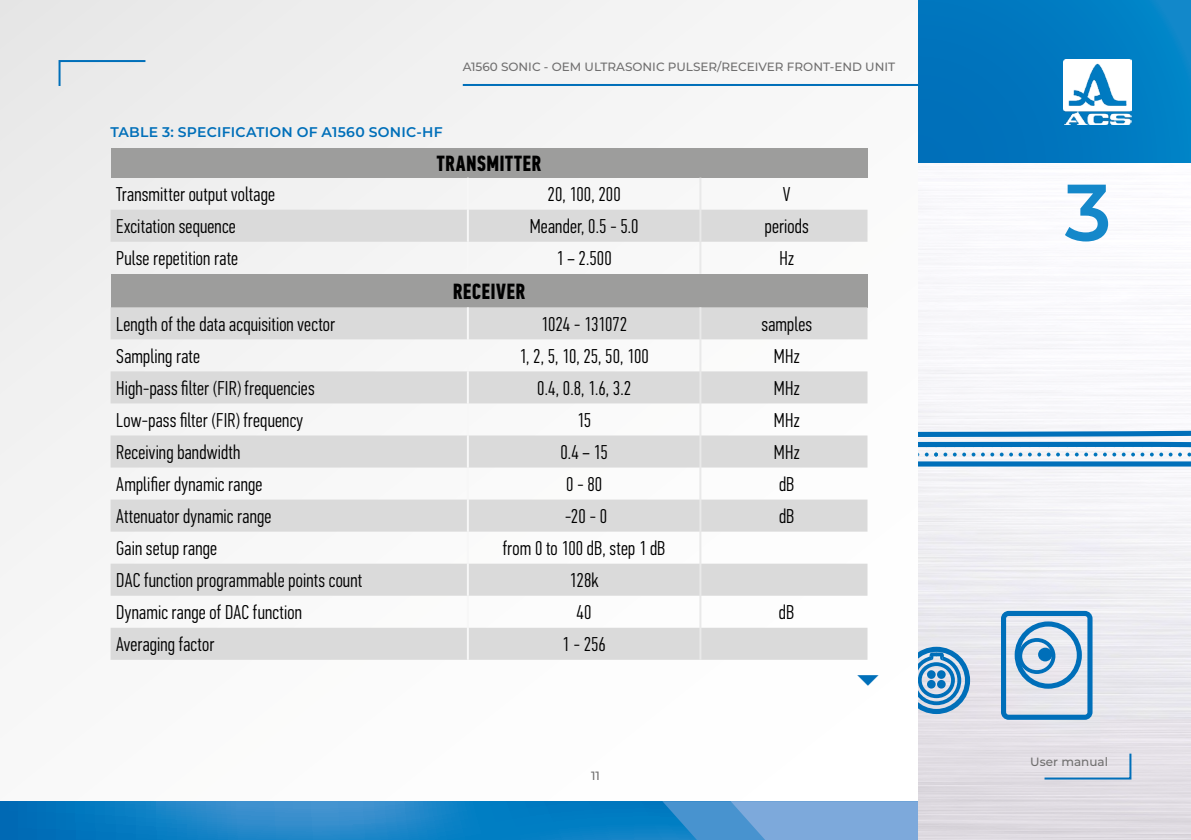
<style>
.page{position:relative;width:1191px;height:840px;background:#fff}
.page>*{position:absolute;margin:0;border:0;box-sizing:border-box;transform-origin:0 0}
.t1{font:600 80px "Montserrat";color:#1488ca}
.t2{font:300 30px "PF Din Text Comp Pro";color:#006fb9}
.t3{font:700 22px "PF Din Text Comp Pro";letter-spacing:.02em;color:#000}
.t4{font:300 20px "PF Din Text Comp Pro";letter-spacing:.005em;color:#000}
.t5{font:600 14px "Montserrat";letter-spacing:.02em;color:#006fb9}
.t6{font:500 12px "Montserrat";color:#706f6f}
</style>
<div class="page">
<div style="left:0;top:0;width:1191px;height:839px;background:#f8f7f8"></div>
<svg style="left:1px;top:801px;width:661px;height:38px"></svg>
<svg style="left:662px;top:801px;width:256px;height:38px"></svg>
<hr style="left:0;top:800px;width:1px;height:39px;background:#0069b4">
<hr style="left:463px;top:84px;width:584px;height:2px;background:#006fb9">
<div style="left:918px;top:0;width:273px;height:163px;background:linear-gradient(to right,#006eb9,#0485c8)"></div>
<svg style="left:58px;top:59px;width:89px;height:29px"></svg>
<img style="left:1063px;top:60px;width:68px;height:64px">
<div style="left:111px;top:148px;width:756px;height:29px;background:#9d9d9c"></div>
<div style="left:111px;top:209px;width:756px;height:32px;background:#dadada"></div>
<div style="left:111px;top:273px;width:756px;height:34px;background:#9d9d9c"></div>
<svg style="left:111px;top:307px;width:756px;height:352px;fill:#dadada"></svg>
<hr style="left:467px;top:177px;width:2px;height:32px;background:#fff">
<hr style="left:699px;top:177px;width:2px;height:32px;background:#fff">
<hr style="left:467px;top:209px;width:2px;height:32px;background:#fff">
<hr style="left:699px;top:209px;width:2px;height:32px;background:#fff">
<hr style="left:467px;top:241px;width:2px;height:32px;background:#fff">
<hr style="left:699px;top:241px;width:2px;height:32px;background:#fff">
<hr style="left:467px;top:307px;width:2px;height:32px;background:#fff">
<hr style="left:699px;top:307px;width:2px;height:32px;background:#fff">
<hr style="left:467px;top:339px;width:2px;height:32px;background:#fff">
<hr style="left:699px;top:339px;width:2px;height:32px;background:#fff">
<hr style="left:467px;top:371px;width:2px;height:32px;background:#fff">
<hr style="left:699px;top:371px;width:2px;height:32px;background:#fff">
<hr style="left:467px;top:403px;width:2px;height:32px;background:#fff">
<hr style="left:699px;top:403px;width:2px;height:32px;background:#fff">
<hr style="left:467px;top:435px;width:2px;height:32px;background:#fff">
<hr style="left:699px;top:435px;width:2px;height:32px;background:#fff">
<hr style="left:467px;top:467px;width:2px;height:32px;background:#fff">
<hr style="left:699px;top:467px;width:2px;height:32px;background:#fff">
<hr style="left:467px;top:499px;width:2px;height:32px;background:#fff">
<hr style="left:699px;top:499px;width:2px;height:32px;background:#fff">
<hr style="left:467px;top:531px;width:2px;height:32px;background:#fff">
<hr style="left:699px;top:531px;width:2px;height:32px;background:#fff">
<hr style="left:467px;top:563px;width:2px;height:32px;background:#fff">
<hr style="left:699px;top:563px;width:2px;height:32px;background:#fff">
<hr style="left:467px;top:595px;width:2px;height:32px;background:#fff">
<hr style="left:699px;top:595px;width:2px;height:32px;background:#fff">
<hr style="left:467px;top:627px;width:2px;height:32px;background:#fff">
<hr style="left:699px;top:627px;width:2px;height:32px;background:#fff">
<svg style="left:918px;top:430px;width:273px;height:7px;fill:#006fb9"></svg>
<svg style="left:918px;top:487px;width:273px;height:352px;fill:#eae8ed"></svg>
<svg style="left:918px;top:646px;width:52px;height:67px"></svg>
<svg style="left:1001px;top:610px;width:91px;height:109px"></svg>
<div style="left:1038px;top:647px;width:14px;height:14px;background:#006fb9;border-radius:50%"></div>
<svg style="left:918px;top:441px;width:273px;height:40px"></svg>
<p class="t6" style="left:463px;top:59px;width:434px">A1560 SONIC - OEM ULTRASONIC PULSER/RECEIVER FRONT-END UNIT</p>
<p class="t5" style="left:111px;top:122px;width:334px">TABLE 3: SPECIFICATION OF A1560 SONIC-HF</p>
<p class="t3" style="left:437px;top:150px;width:106px">TRANSMITTER</p>
<p class="t4" style="left:116px;top:183px;width:160px">Transmitter output voltage</p>
<p class="t4" style="left:547px;top:183px;width:75px">20, 100, 200</p>
<p class="t4" style="left:783px;top:183px;width:9px">V</p>
<p class="t4" style="left:116px;top:215px;width:121px">Excitation sequence</p>
<p class="t4" style="left:530px;top:215px;width:110px">Meander, 0.5 - 5.0</p>
<p class="t4" style="left:765px;top:215px;width:45px">periods</p>
<p class="t4" style="left:116px;top:247px;width:124px">Pulse repetition rate</p>
<p class="t4" style="left:556px;top:247px;width:57px">1 – 2.500</p>
<p class="t4" style="left:779px;top:247px;width:16px">Hz</p>
<p class="t3" style="left:453px;top:278px;width:74px">RECEIVER</p>
<p class="t4" style="left:116px;top:312px;width:220px">Length of the data acquisition vector</p>
<p class="t4" style="left:541px;top:312px;width:88px">1024 - 131072</p>
<p class="t4" style="left:761px;top:312px;width:52px">samples</p>
<p class="t4" style="left:116px;top:344px;width:85px">Sampling rate</p>
<p class="t4" style="left:519px;top:344px;width:131px">1, 2, 5, 10, 25, 50, 100</p>
<p class="t4" style="left:774px;top:344px;width:27px">MHz</p>
<p class="t4" style="left:116px;top:376px;width:200px">High-pass filter (FIR) frequencies</p>
<p class="t4" style="left:537px;top:376px;width:95px">0.4, 0.8, 1.6, 3.2</p>
<p class="t4" style="left:774px;top:376px;width:27px">MHz</p>
<p class="t4" style="left:116px;top:408px;width:188px">Low-pass filter (FIR) frequency</p>
<p class="t4" style="left:577px;top:408px;width:16px">15</p>
<p class="t4" style="left:774px;top:408px;width:27px">MHz</p>
<p class="t4" style="left:116px;top:440px;width:126px">Receiving bandwidth</p>
<p class="t4" style="left:560px;top:440px;width:49px">0.4 – 15</p>
<p class="t4" style="left:774px;top:440px;width:27px">MHz</p>
<p class="t4" style="left:116px;top:472px;width:148px">Amplifier dynamic range</p>
<p class="t4" style="left:566px;top:472px;width:38px">0 - 80</p>
<p class="t4" style="left:779px;top:472px;width:17px">dB</p>
<p class="t4" style="left:116px;top:504px;width:157px">Attenuator dynamic range</p>
<p class="t4" style="left:565px;top:504px;width:44px">-20 - 0</p>
<p class="t4" style="left:779px;top:504px;width:17px">dB</p>
<p class="t4" style="left:116px;top:536px;width:102px">Gain setup range</p>
<p class="t4" style="left:503px;top:536px;width:164px">from 0 to 100 dB, step 1 dB</p>
<p class="t4" style="left:116px;top:568px;width:248px">DAC function programmable points count</p>
<p class="t4" style="left:569px;top:568px;width:31px">128k</p>
<p class="t4" style="left:116px;top:600px;width:187px">Dynamic range of DAC function</p>
<p class="t4" style="left:576px;top:600px;width:17px">40</p>
<p class="t4" style="left:779px;top:600px;width:17px">dB</p>
<p class="t4" style="left:116px;top:632px;width:100px">Averaging factor</p>
<p class="t4" style="left:562px;top:632px;width:45px">1 - 256</p>
<p class="t6" style="left:591px;top:766px;width:10px">11</p>
<h2 class="t2" style="left:855px;top:662px;width:26px">▼</h2>
<h1 class="t1" style="left:1064px;top:155px;width:48px">3</h1>
<p class="t6" style="left:1030px;top:753px;width:79px">User manual</p>
</div>
